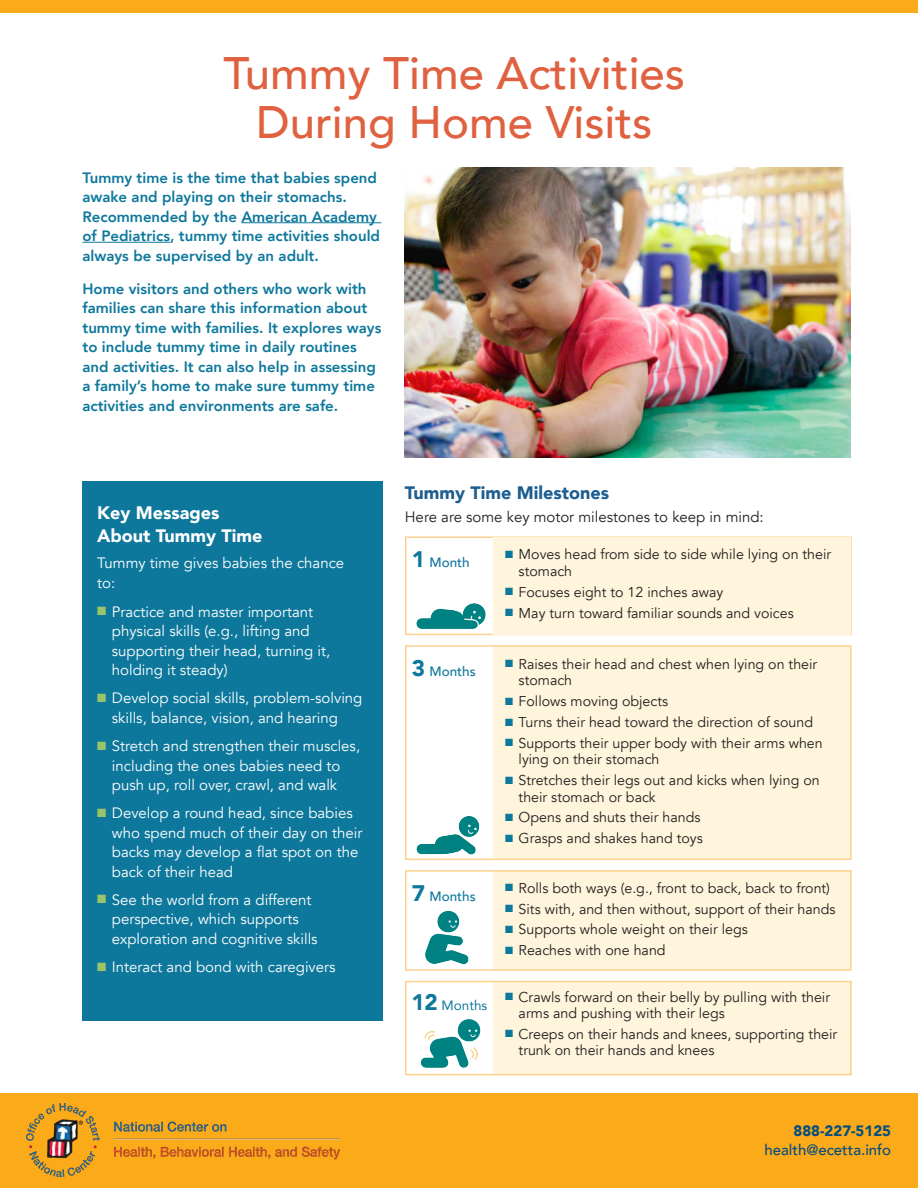
<style>
.page{position:relative;width:918px;height:1188px;background:#fff}
.page>*{position:absolute;margin:0;border:0;box-sizing:border-box;transform-origin:0 0}
.t1{font:500 45.45px/48.8px "Avenir";color:#df6140;text-align:center}
.t2{font:900 18px/22.5px "Avenir";color:#fff}
.t3{font:900 18px "Avenir";color:#1d5d8f}
.t4{font:15px/19.5px "Avenir";color:#fff}
.t5{font:800 15px/19.5px "Avenir";color:#0e789c}
.t6{font:15px "Avenir";color:#231f20}
.t7{font:500 15px "Avenir";color:#044d80}
.t8{font:900 15px "Avenir";color:#044d80}
.t9{font:14.25px/16.5px "Avenir";color:#231f20}
.t10{font:500 13.5px "Avenir";color:#0e789c}
.t11{font:13.5px "Avenir";color:#0e789c}
.s1{color:#9ac469}
.s2{font-weight:900;font-size:22.5px}
.s3{color:#0e789c}
</style>
<div class="page">
<div style="left:82px;top:481px;width:301px;height:539px;background:#0e789c"></div>
<div style="left:0;top:1093px;width:918px;height:95px;background:#fbaa19"></div>
<div style="left:0;top:0;width:918px;height:13px;background:#fbaa19"></div>
<hr style="left:241px;top:222px;width:140px;height:1px;background:#0e789c">
<hr style="left:82px;top:242px;width:88px;height:1px;background:#0e789c">
<img style="left:27px;top:1104px;width:313px;height:73px">
<div style="left:405px;top:536px;width:447px;height:99px;border:2px solid #fcd28d"></div>
<div style="left:493px;top:537px;width:358px;height:97px;background:#fef5dc"></div>
<img style="left:416px;top:603px;width:70px;height:26px">
<div style="left:493px;top:981px;width:358px;height:94px;background:#fef5dc"></div>
<div style="left:405px;top:981px;width:447px;height:94px;border:2px solid #fcd28d"></div>
<img style="left:420px;top:1019px;width:61px;height:49px">
<div style="left:493px;top:871px;width:358px;height:99px;background:#fef5dc"></div>
<div style="left:405px;top:870px;width:447px;height:101px;border:2px solid #fcd28d"></div>
<img style="left:425px;top:911px;width:44px;height:54px">
<div style="left:493px;top:646px;width:358px;height:213px;background:#fef5dc"></div>
<div style="left:405px;top:645px;width:447px;height:215px;border:2px solid #fcd28d"></div>
<img style="left:416px;top:816px;width:64px;height:39px">
<img style="left:405px;top:168px;width:445px;height:289px">
<h1 class="t1" style="left:223px;top:46px;width:463px">Tummy Time Activities<br>During Home Visits</h1>
<p class="t5" style="left:82px;top:168px;width:299px">Tummy time is the time that babies spend awake and playing on their stomachs.<br>Recommended by the American Academy of Pediatrics, tummy time activities should always be supervised by an adult.</p>
<p class="t5" style="left:82px;top:279px;width:300px">Home visitors and others who work with families can share this information about tummy time with families. It explores ways to include tummy time in daily routines and activities. It can also help in assessing a family’s home to make sure tummy time activities and environments are safe.</p>
<h2 class="t2" style="left:97px;top:501px;width:167px">Key Messages<br>About Tummy Time</h2>
<p class="t4" style="left:97px;top:553px;width:249px">Tummy time gives babies the chance to:</p>
<p class="t4" style="left:112px;top:602px;width:220px;text-indent:-15px"><span class="s1">■</span> Practice and master important physical skills (e.g., lifting and supporting their head, turning it, holding it steady)</p>
<p class="t4" style="left:112px;top:689px;width:252px;text-indent:-15px"><span class="s1">■</span> Develop social skills, problem-solving skills, balance, vision, and hearing</p>
<p class="t4" style="left:97px;top:736px;width:264px;text-align:center"><span class="s1">■</span> Stretch and strengthen their muscles, including the ones babies need to push up, roll over, crawl, and walk</p>
<p class="t4" style="left:112px;top:804px;width:252px;text-indent:-15px"><span class="s1">■</span> Develop a round head, since babies who spend much of their day on their backs may develop a flat spot on the back of their head</p>
<p class="t4" style="left:112px;top:890px;width:207px;text-indent:-15px"><span class="s1">■</span> See the world from a different perspective, which supports exploration and cognitive skills</p>
<p class="t4" style="left:97px;top:957px;width:240px"><span class="s1">■</span> Interact and bond with caregivers</p>
<h2 class="t3" style="left:405px;top:477px;width:206px">Tummy Time Milestones</h2>
<p class="t6" style="left:405px;top:508px;width:360px">Here are some key motor milestones to keep in mind:</p>
<h3 class="t10" style="left:412px;top:551px;width:60px"><span class="s2">1</span> Month</h3>
<p class="t9" style="left:519px;top:547px;width:314px;text-indent:-13px"><span class="s3">■</span> Moves head from side to side while lying on their stomach</p>
<p class="t9" style="left:505px;top:584px;width:220px"><span class="s3">■</span> Focuses eight to 12 inches away</p>
<p class="t9" style="left:505px;top:605px;width:290px"><span class="s3">■</span> May turn toward familiar sounds and voices</p>
<h3 class="t10" style="left:412px;top:659px;width:66px"><span class="s2">3</span> Months</h3>
<p class="t9" style="left:519px;top:656px;width:300px;text-indent:-13px"><span class="s3">■</span> Raises their head and chest when lying on their stomach</p>
<p class="t9" style="left:505px;top:693px;width:165px"><span class="s3">■</span> Follows moving objects</p>
<p class="t9" style="left:505px;top:714px;width:309px"><span class="s3">■</span> Turns their head toward the direction of sound</p>
<p class="t9" style="left:519px;top:735px;width:306px;text-indent:-13px"><span class="s3">■</span> Supports their upper body with their arms when lying on their stomach</p>
<p class="t9" style="left:519px;top:772px;width:303px;text-indent:-13px"><span class="s3">■</span> Stretches their legs out and kicks when lying on their stomach or back</p>
<p class="t9" style="left:505px;top:810px;width:197px"><span class="s3">■</span> Opens and shuts their hands</p>
<p class="t9" style="left:505px;top:830px;width:199px"><span class="s3">■</span> Grasps and shakes hand toys</p>
<h3 class="t10" style="left:412px;top:885px;width:66px"><span class="s2">7</span> Months</h3>
<p class="t9" style="left:505px;top:880px;width:326px"><span class="s3">■</span> Rolls both ways (e.g., front to back, back to front)</p>
<p class="t9" style="left:505px;top:901px;width:332px"><span class="s3">■</span> Sits with, and then without, support of their hands</p>
<p class="t9" style="left:505px;top:921px;width:244px"><span class="s3">■</span> Supports whole weight on their legs</p>
<p class="t9" style="left:505px;top:942px;width:162px"><span class="s3">■</span> Reaches with one hand</p>
<h3 class="t11" style="left:412px;top:995px;width:77px"><span class="s2">12</span> Months</h3>
<p class="t9" style="left:519px;top:989px;width:313px;text-indent:-13px"><span class="s3">■</span> Crawls forward on their belly by pulling with their arms and pushing with their legs</p>
<p class="t9" style="left:519px;top:1026px;width:320px;text-indent:-13px"><span class="s3">■</span> Creeps on their hands and knees, supporting their trunk on their hands and knees</p>
<p class="t8" style="left:794px;top:1117px;width:99px">888-227-5125</p>
<p class="t7" style="left:764px;top:1137px;width:128px">health@ecetta.info</p>
</div>
